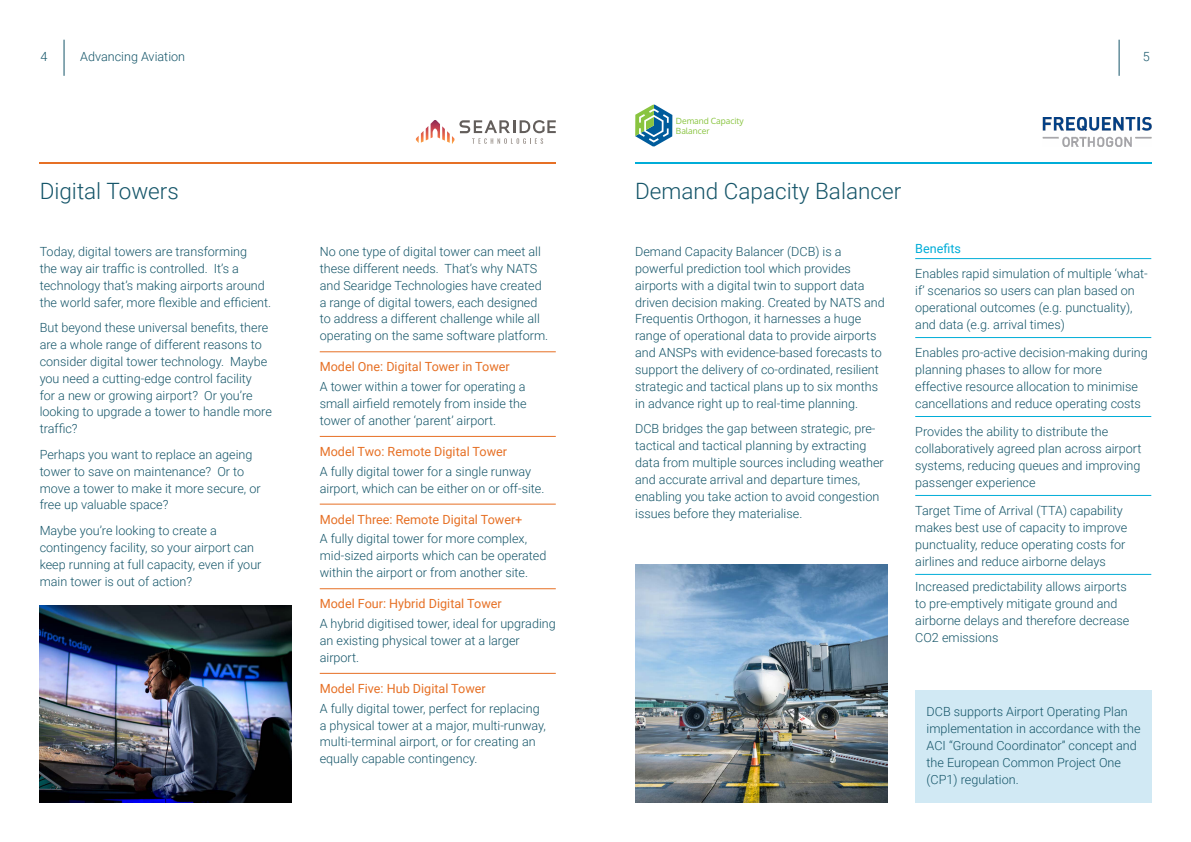
<style>
.page{position:relative;width:1191px;height:842px;background:#fff}
.page>*{position:absolute;margin:0;border:0;box-sizing:border-box;transform-origin:0 0}
.t1{font:300 22.5px "Roboto";color:#155569}
.t2{font:300 12.6px/16.9px "Roboto";color:#155569}
.t3{font:12.6px "Roboto";color:#e67025}
.t4{font:12.6px "Roboto";color:#00add8}
.t5{font:8.5px/10.2px "Oxygen";color:#89c440}
</style>
<div class="page">
<hr style="left:1119px;top:40px;width:1px;height:36px;background:#155569">
<hr style="left:40px;top:162px;width:516px;height:1px;background:#e67025">
<svg style="left:416px;top:120px;width:140px;height:24px"></svg>
<hr style="left:320px;top:352px;width:236px;height:1px;background:#e67025">
<hr style="left:320px;top:436px;width:236px;height:1px;background:#e67025">
<hr style="left:320px;top:504px;width:236px;height:1px;background:#e67025">
<hr style="left:320px;top:589px;width:236px;height:1px;background:#e67025">
<hr style="left:320px;top:673px;width:236px;height:1px;background:#e67025">
<img style="left:40px;top:605px;width:252px;height:197px">
<hr style="left:64px;top:40px;width:1px;height:36px;background:#155569">
<hr style="left:635px;top:162px;width:516px;height:1px;background:#00add8">
<img style="left:1042px;top:118px;width:109px;height:28px">
<img style="left:635px;top:564px;width:252px;height:238px">
<div style="left:915px;top:690px;width:236px;height:112px;background:#d1e9f4"></div>
<svg style="left:635px;top:105px;width:37px;height:41px"></svg>
<hr style="left:915px;top:258px;width:236px;height:1px;background:#00add8">
<hr style="left:915px;top:337px;width:236px;height:1px;background:#00add8">
<hr style="left:915px;top:416px;width:236px;height:1px;background:#00add8">
<hr style="left:915px;top:495px;width:236px;height:1px;background:#00add8">
<hr style="left:915px;top:574px;width:236px;height:1px;background:#00add8">
<p class="t2" style="left:40px;top:48px;width:8px">4</p>
<p class="t2" style="left:80px;top:48px;width:106px">Advancing Aviation</p>
<p class="t2" style="left:1142px;top:48px;width:8px">5</p>
<p class="t5" style="left:676px;top:116px;width:69px">Demand Capacity<br>Balancer</p>
<h1 class="t1" style="left:40px;top:175px;width:141px">Digital Towers</h1>
<h1 class="t1" style="left:635px;top:175px;width:267px">Demand Capacity Balancer</h1>
<p class="t2" style="left:40px;top:242px;width:233px">Today, digital towers are transforming<br>the way air traffic is controlled. It’s a technology that’s making airports around the world safer, more flexible and efficient.</p>
<p class="t2" style="left:40px;top:318px;width:234px">But beyond these universal benefits, there are a whole range of different reasons to consider digital tower technology. Maybe you need a cutting-edge control facility<br>for a new or growing airport? Or you’re looking to upgrade a tower to handle more traffic?</p>
<p class="t2" style="left:40px;top:445px;width:222px">Perhaps you want to replace an ageing tower to save on maintenance? Or to move a tower to make it more secure, or free up valuable space?</p>
<p class="t2" style="left:40px;top:521px;width:223px">Maybe you’re looking to create a contingency facility, so your airport can keep running at full capacity, even if your main tower is out of action?</p>
<p class="t2" style="left:320px;top:242px;width:230px">No one type of digital tower can meet all these different needs. That’s why NATS and Searidge Technologies have created a range of digital towers, each designed to address a different challenge while all operating on the same software platform.</p>
<p class="t3" style="left:320px;top:358px;width:191px">Model One: Digital Tower in Tower</p>
<p class="t2" style="left:320px;top:378px;width:208px;text-align:justify">A tower within a tower for operating a small airfield remotely from inside the tower of another ‘parent’ airport.</p>
<p class="t3" style="left:320px;top:443px;width:189px">Model Two: Remote Digital Tower</p>
<p class="t2" style="left:320px;top:462px;width:226px">A fully digital tower for a single runway airport, which can be either on or off-site.</p>
<p class="t3" style="left:320px;top:510px;width:204px">Model Three: Remote Digital Tower+</p>
<p class="t2" style="left:320px;top:530px;width:228px">A fully digital tower for more complex, mid-sized airports which can be operated within the airport or from another site.</p>
<p class="t3" style="left:320px;top:595px;width:183px">Model Four: Hybrid Digital Tower</p>
<p class="t2" style="left:320px;top:615px;width:237px">A hybrid digitised tower, ideal for upgrading an existing physical tower at a larger airport.</p>
<p class="t3" style="left:320px;top:680px;width:168px">Model Five: Hub Digital Tower</p>
<p class="t2" style="left:320px;top:699px;width:228px">A fully digital tower, perfect for replacing a physical tower at a major, multi-runway, multi-terminal airport, or for creating an equally capable contingency.</p>
<p class="t2" style="left:635px;top:242px;width:251px">Demand Capacity Balancer (DCB) is a powerful prediction tool which provides airports with a digital twin to support data driven decision making. Created by NATS and Frequentis Orthogon, it harnesses a huge range of operational data to provide airports and ANSPs with evidence-based forecasts to support the delivery of co-ordinated, resilient strategic and tactical plans up to six months in advance right up to real-time planning.</p>
<p class="t2" style="left:635px;top:420px;width:250px">DCB bridges the gap between strategic, pre&shy;tactical and tactical planning by extracting data from multiple sources including weather and accurate arrival and departure times, enabling you take action to avoid congestion issues before they materialise.</p>
<p class="t4" style="left:915px;top:239px;width:47px">Benefits</p>
<p class="t2" style="left:915px;top:265px;width:234px">Enables rapid simulation of multiple ‘what&shy;if’ scenarios so users can plan based on operational outcomes (e.g. punctuality), and data (e.g. arrival times)</p>
<p class="t2" style="left:915px;top:344px;width:234px">Enables pro-active decision-making during planning phases to allow for more effective resource allocation to minimise cancellations and reduce operating costs</p>
<p class="t2" style="left:915px;top:423px;width:228px">Provides the ability to distribute the collaboratively agreed plan across airport systems, reducing queues and improving passenger experience</p>
<p class="t2" style="left:915px;top:502px;width:214px">Target Time of Arrival (TTA) capability makes best use of capacity to improve punctuality, reduce operating costs for airlines and reduce airborne delays</p>
<p class="t2" style="left:915px;top:578px;width:216px">Increased predictability allows airports to pre-emptively mitigate ground and airborne delays and therefore decrease CO2 emissions</p>
<p class="t2" style="left:926px;top:703px;width:215px">DCB supports Airport Operating Plan implementation in accordance with the<br>ACI “Ground Coordinator” concept and the European Common Project One (CP1) regulation.</p>
</div>
